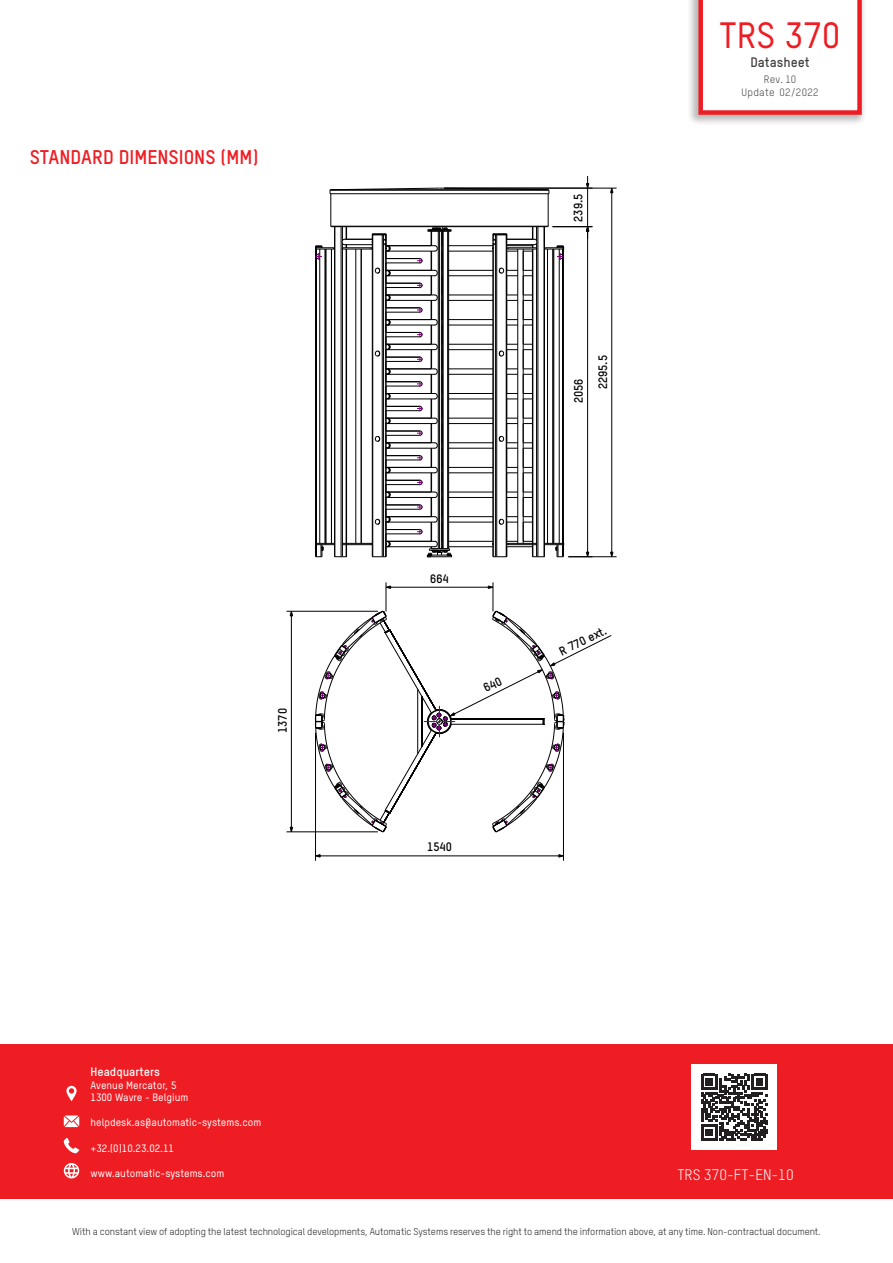
<style>
.page{position:relative;width:893px;height:1263px;background:#fff}
.page>*{position:absolute;margin:0;border:0;box-sizing:border-box;transform-origin:0 0}
.t1{font:500 36px "Oxfam TSTARPRO";color:#ee1d23}
.Titre_1{font:700 19.5px "Oxfam TSTARPRO";color:#ee1d23}
.t2{font:15px "Oxfam TSTARPRO";color:#fff}
.t3{font:700 13.5px "Oxfam TSTARPRO";color:#444141}
.t4{font:700 12px "Oxfam TSTARPRO";color:#000}
.t5{font:700 12px "Oxfam TSTARPRO";color:#fff}
.t6{font:500 10.5px/12.6px "Oxfam TSTARPRO";color:#fff}
.t7{font:10.5px/13.5px "Oxfam TSTARPRO";letter-spacing:.03em;color:#444141;text-align:center}
.t8{font:9.75px "Oxfam TSTARPRO";letter-spacing:-.01em;color:#231f20}
</style>
<div class="page">
<hr style="left:386px;top:263px;width:33px;height:1px;background:#000">
<hr style="left:386px;top:258px;width:33px;height:1px;background:#000">
<hr style="left:386px;top:287px;width:33px;height:1px;background:#000">
<hr style="left:386px;top:283px;width:33px;height:1px;background:#000">
<hr style="left:386px;top:312px;width:33px;height:1px;background:#000">
<hr style="left:386px;top:308px;width:33px;height:1px;background:#000">
<hr style="left:386px;top:337px;width:33px;height:1px;background:#000">
<hr style="left:386px;top:332px;width:33px;height:1px;background:#000">
<hr style="left:386px;top:361px;width:33px;height:1px;background:#000">
<hr style="left:386px;top:357px;width:33px;height:1px;background:#000">
<hr style="left:386px;top:386px;width:33px;height:1px;background:#000">
<hr style="left:386px;top:381px;width:33px;height:1px;background:#000">
<hr style="left:386px;top:410px;width:33px;height:1px;background:#000">
<hr style="left:386px;top:406px;width:33px;height:1px;background:#000">
<hr style="left:386px;top:435px;width:33px;height:1px;background:#000">
<hr style="left:386px;top:431px;width:33px;height:1px;background:#000">
<hr style="left:386px;top:460px;width:33px;height:1px;background:#000">
<hr style="left:386px;top:455px;width:33px;height:1px;background:#000">
<hr style="left:386px;top:484px;width:33px;height:1px;background:#000">
<hr style="left:386px;top:480px;width:33px;height:1px;background:#000">
<hr style="left:386px;top:509px;width:33px;height:1px;background:#000">
<hr style="left:386px;top:505px;width:33px;height:1px;background:#000">
<hr style="left:386px;top:534px;width:33px;height:1px;background:#000">
<hr style="left:386px;top:529px;width:33px;height:1px;background:#000">
<hr style="left:388px;top:546px;width:47px;height:1px;background:#000">
<hr style="left:388px;top:522px;width:47px;height:1px;background:#000">
<hr style="left:388px;top:497px;width:47px;height:1px;background:#000">
<hr style="left:388px;top:473px;width:47px;height:1px;background:#000">
<hr style="left:388px;top:448px;width:47px;height:1px;background:#000">
<hr style="left:388px;top:423px;width:47px;height:1px;background:#000">
<hr style="left:388px;top:399px;width:47px;height:1px;background:#000">
<hr style="left:388px;top:374px;width:47px;height:1px;background:#000">
<hr style="left:388px;top:349px;width:47px;height:1px;background:#000">
<hr style="left:388px;top:325px;width:47px;height:1px;background:#000">
<hr style="left:388px;top:300px;width:47px;height:1px;background:#000">
<hr style="left:388px;top:275px;width:47px;height:1px;background:#000">
<hr style="left:388px;top:251px;width:47px;height:1px;background:#000">
<hr style="left:388px;top:541px;width:43px;height:1px;background:#000">
<hr style="left:388px;top:516px;width:43px;height:1px;background:#000">
<hr style="left:388px;top:492px;width:43px;height:1px;background:#000">
<hr style="left:388px;top:467px;width:43px;height:1px;background:#000">
<hr style="left:388px;top:442px;width:43px;height:1px;background:#000">
<hr style="left:388px;top:418px;width:43px;height:1px;background:#000">
<hr style="left:388px;top:393px;width:43px;height:1px;background:#000">
<hr style="left:388px;top:369px;width:43px;height:1px;background:#000">
<hr style="left:388px;top:344px;width:43px;height:1px;background:#000">
<hr style="left:388px;top:319px;width:43px;height:1px;background:#000">
<hr style="left:388px;top:295px;width:43px;height:1px;background:#000">
<hr style="left:388px;top:270px;width:43px;height:1px;background:#000">
<hr style="left:388px;top:245px;width:43px;height:1px;background:#000">
<hr style="left:449px;top:546px;width:44px;height:1px;background:#000">
<hr style="left:449px;top:541px;width:44px;height:1px;background:#000">
<hr style="left:449px;top:522px;width:44px;height:1px;background:#000">
<hr style="left:449px;top:516px;width:44px;height:1px;background:#000">
<hr style="left:449px;top:497px;width:44px;height:1px;background:#000">
<hr style="left:449px;top:492px;width:44px;height:1px;background:#000">
<hr style="left:449px;top:473px;width:44px;height:1px;background:#000">
<hr style="left:449px;top:467px;width:44px;height:1px;background:#000">
<hr style="left:449px;top:448px;width:44px;height:1px;background:#000">
<hr style="left:449px;top:442px;width:44px;height:1px;background:#000">
<hr style="left:449px;top:423px;width:44px;height:1px;background:#000">
<hr style="left:449px;top:418px;width:44px;height:1px;background:#000">
<hr style="left:449px;top:399px;width:44px;height:1px;background:#000">
<hr style="left:449px;top:393px;width:44px;height:1px;background:#000">
<hr style="left:449px;top:374px;width:44px;height:1px;background:#000">
<hr style="left:449px;top:369px;width:44px;height:1px;background:#000">
<hr style="left:449px;top:349px;width:44px;height:1px;background:#000">
<hr style="left:449px;top:344px;width:44px;height:1px;background:#000">
<hr style="left:449px;top:325px;width:44px;height:1px;background:#000">
<hr style="left:449px;top:319px;width:44px;height:1px;background:#000">
<hr style="left:449px;top:300px;width:44px;height:1px;background:#000">
<hr style="left:449px;top:295px;width:44px;height:1px;background:#000">
<hr style="left:449px;top:275px;width:44px;height:1px;background:#000">
<hr style="left:449px;top:270px;width:44px;height:1px;background:#000">
<hr style="left:449px;top:251px;width:44px;height:1px;background:#000">
<hr style="left:449px;top:245px;width:44px;height:1px;background:#000">
<hr style="left:331px;top:194px;width:1px;height:32px;background:#000">
<hr style="left:548px;top:194px;width:1px;height:32px;background:#000">
<hr style="left:331px;top:226px;width:217px;height:1px;background:#000">
<svg style="left:330px;top:188px;width:220px;height:6px"></svg>
<svg style="left:315px;top:226px;width:75px;height:331px"></svg>
<svg style="left:417px;top:227px;width:35px;height:330px"></svg>
<div style="left:427px;top:555px;width:25px;height:2px;border:1px solid #000"></div>
<hr style="left:568px;top:556px;width:49px;height:1px;background:#000">
<hr style="left:444px;top:188px;width:173px;height:1px;background:#000">
<hr style="left:315px;top:733px;width:1px;height:128px;background:#000">
<hr style="left:563px;top:733px;width:1px;height:128px;background:#000">
<hr style="left:287px;top:831px;width:91px;height:1px;background:#000">
<hr style="left:287px;top:611px;width:91px;height:1px;background:#000">
<hr style="left:587px;top:188px;width:1px;height:39px;background:#000">
<svg style="left:586px;top:176px;width:3px;height:12px"></svg>
<svg style="left:492px;top:226px;width:100px;height:331px"></svg>
<hr style="left:611px;top:193px;width:1px;height:359px;background:#000">
<svg style="left:610px;top:188px;width:3px;height:6px"></svg>
<svg style="left:610px;top:552px;width:3px;height:5px"></svg>
<hr style="left:320px;top:856px;width:239px;height:1px;background:#000">
<svg style="left:316px;top:854px;width:5px;height:3px"></svg>
<svg style="left:558px;top:854px;width:5px;height:3px"></svg>
<hr style="left:291px;top:616px;width:1px;height:211px;background:#000">
<svg style="left:290px;top:611px;width:3px;height:6px"></svg>
<svg style="left:290px;top:827px;width:3px;height:5px"></svg>
<div style="left:0;top:1044px;width:893px;height:155px;background:#ee1d23"></div>
<svg style="left:64px;top:1115px;width:15px;height:12px"></svg>
<svg style="left:66px;top:1086px;width:11px;height:15px"></svg>
<svg style="left:64px;top:1138px;width:15px;height:15px"></svg>
<svg style="left:64px;top:1163px;width:15px;height:15px"></svg>
<div style="left:687px;top:0;width:180px;height:126px;background:#444141;opacity:.37"></div>
<svg style="left:698px;top:0;width:164px;height:115px"></svg>
<div style="left:692px;top:1064px;width:85px;height:85px;background:#fff"></div>
<svg style="left:701px;top:1074px;width:67px;height:66px"></svg>
<svg style="left:315px;top:582px;width:297px;height:250px"></svg>
<p class="Titre_1" style="left:30px;top:145px;width:230px">STANDARD DIMENSIONS (MM)</p>
<p class="t4" style="left:275px;top:733px;width:26px;rotate:-90deg">1370</p>
<p class="t5" style="left:91px;top:1064px;width:71px">Headquarters</p>
<p class="t6" style="left:91px;top:1078px;width:99px">Avenue Mercator, 5<br>1300 Wavre - Belgium</p>
<p class="t6" style="left:91px;top:1116px;width:172px">helpdesk.as@automatic-systems.com</p>
<p class="t6" style="left:91px;top:1142px;width:85px">+32.(0)10.23.02.11</p>
<p class="t6" style="left:91px;top:1167px;width:135px">www.automatic-systems.com</p>
<p class="t4" style="left:430px;top:571px;width:20px">664</p>
<p class="t4" style="left:427px;top:840px;width:26px">1540</p>
<p class="t4" style="left:571px;top:222px;width:29px;rotate:-90deg">239.5</p>
<p class="t4" style="left:571px;top:403px;width:26px;rotate:-90deg">2056</p>
<p class="t4" style="left:596px;top:389px;width:36px;rotate:-90deg">2295.5</p>
<p class="t4" style="left:557px;top:645px;width:53px;rotate:-26deg">R 770 ext.</p>
<h1 class="t1" style="left:719px;top:14px;width:123px">TRS 370</h1>
<h3 class="t3" style="left:750px;top:54px;width:61px">Datasheet</h3>
<p class="t7" style="left:741px;top:72px;width:79px">Rev. 10<br>Update 02/2022</p>
<h3 class="t2" style="left:677px;top:1166px;width:118px">TRS 370-FT-EN-10</h3>
<p class="t8" style="left:72px;top:1225px;width:750px">With a constant view of adopting the latest technological developments, Automatic Systems reserves the right to amend the information above, at any time. Non-contractual document.</p>
</div>
